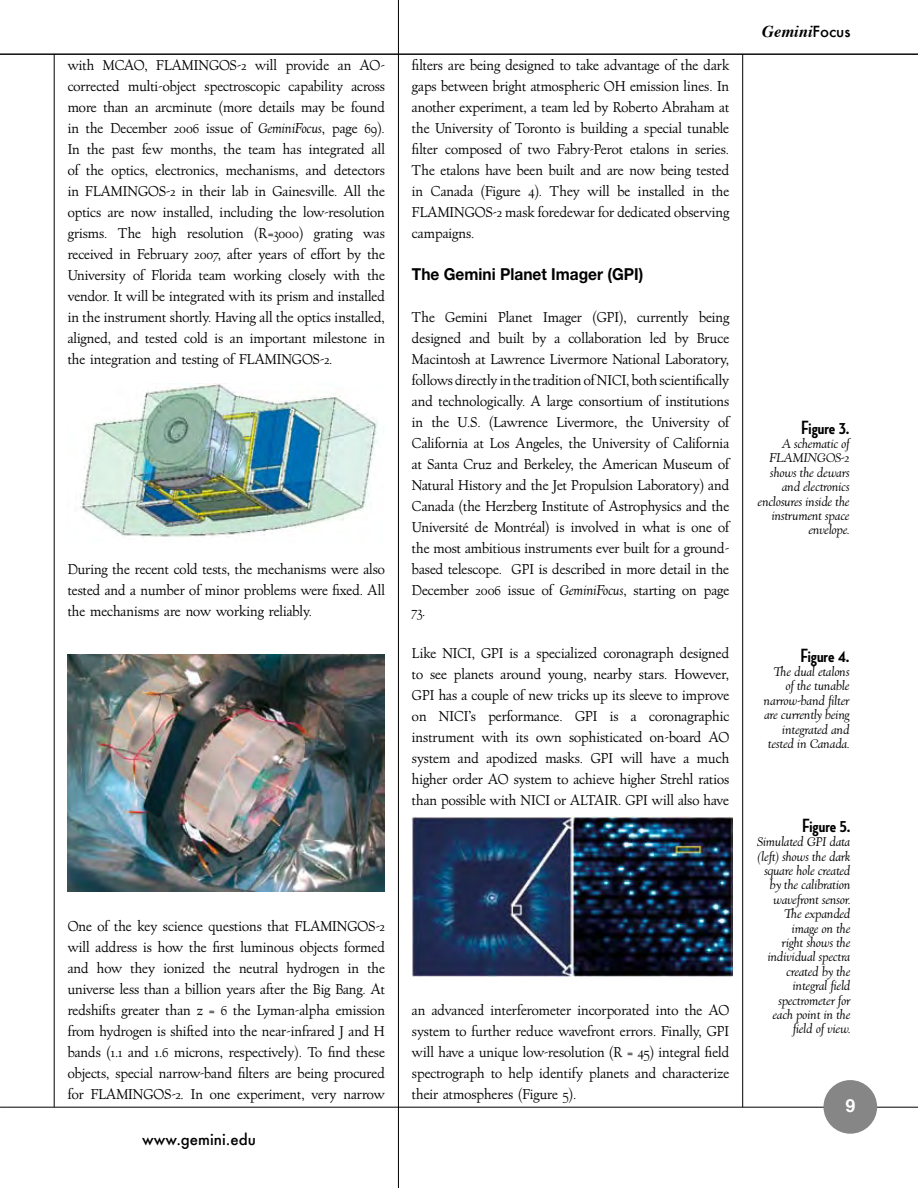
<style>
.page{position:relative;width:918px;height:1188px;background:#fff}
.page>*{position:absolute;margin:0;border:0;box-sizing:border-box;transform-origin:0 0}
.t1{font:700 19.5px "Neutraface Condensed";color:#000}
.t2{font:700 18px "Helvetica";color:#fff}
.t3{font:700 16.5px "Helvetica Neue";color:#000;scale:.94 1}
.t4{font:italic 700 16.5px "Times";color:#000}
.t5{font:500 15px "Futura";color:#000}
.t6{font:13.5px/21px "Village";color:#000;text-align:justify;scale:.94 1}
.t7{font:italic 12px/14.4px "Village";color:#000;text-align:right}
.s1{font-style:italic}
.s2{font-family:"Futura";font-weight:500;font-style:normal;font-size:15px}
</style>
<div class="page">
<hr style="left:0;top:1107px;width:918px;height:1px;background:#000">
<hr style="left:54px;top:54px;width:1px;height:1053px;background:#000">
<hr style="left:742px;top:54px;width:1px;height:1053px;background:#000">
<div style="left:824px;top:1080px;width:53px;height:54px;background:#868687;border-radius:50%"></div>
<hr style="left:398px;top:0;width:1px;height:1188px;background:#000">
<hr style="left:0;top:54px;width:918px;height:1px;background:#000">
<img style="left:80px;top:383px;width:305px;height:155px">
<img style="left:68px;top:654px;width:317px;height:237px">
<img style="left:412px;top:816px;width:320px;height:160px">
<p class="t6" style="left:68px;top:55px;width:339px">with MCAO, FLAMINGOS-2 will provide an AO&shy;corrected multi-object spectroscopic capability across more than an arcminute (more details may be found in the December 2006 issue of <span class="s1">GeminiFocus</span>, page 69).<br>In the past few months, the team has integrated all of the optics, electronics, mechanisms, and detectors in FLAMINGOS-2 in their lab in Gainesville. All the optics are now installed, including the low-resolution grisms. The high resolution (R=3000) grating was received in February 2007, after years of effort by the University of Florida team working closely with the vendor. It will be integrated with its prism and installed in the instrument shortly. Having all the optics installed, aligned, and tested cold is an important milestone in the integration and testing of FLAMINGOS-2.</p>
<p class="t6" style="left:68px;top:559px;width:339px">During the recent cold tests, the mechanisms were also tested and a number of minor problems were fixed. All the mechanisms are now working reliably.</p>
<p class="t6" style="left:68px;top:916px;width:339px">One of the key science questions that FLAMINGOS-2 will address is how the first luminous objects formed and how they ionized the neutral hydrogen in the universe less than a billion years after the Big Bang. At redshifts greater than z = 6 the Lyman-alpha emission from hydrogen is shifted into the near-infrared J and H bands (1.1 and 1.6 microns, respectively). To find these objects, special narrow-band filters are being procured for FLAMINGOS-2. In one experiment, very narrow</p>
<p class="t5" style="left:142px;top:1129px;width:115px">www.gemini.edu</p>
<p class="t6" style="left:412px;top:55px;width:339px">filters are being designed to take advantage of the dark gaps between bright atmospheric OH emission lines. In another experiment, a team led by Roberto Abraham at the University of Toronto is building a special tunable filter composed of two Fabry-Perot etalons in series.<br>The etalons have been built and are now being tested in Canada (Figure 4). They will be installed in the FLAMINGOS-2 mask foredewar for dedicated observing campaigns.</p>
<p class="t3" style="left:412px;top:264px;width:248px">The Gemini Planet Imager (GPI)</p>
<p class="t6" style="left:412px;top:307px;width:339px">The Gemini Planet Imager (GPI), currently being designed and built by a collaboration led by Bruce Macintosh at Lawrence Livermore National Laboratory, follows directly in the tradition of NICI, both scientifically and technologically. A large consortium of institutions in the U.S. (Lawrence Livermore, the University of California at Los Angeles, the University of California at Santa Cruz and Berkeley, the American Museum of Natural History and the Jet Propulsion Laboratory) and Canada (the Herzberg Institute of Astrophysics and the Université de Montréal) is involved in what is one of the most ambitious instruments ever built for a ground&shy;based telescope. GPI is described in more detail in the December 2006 issue of <span class="s1">GeminiFocus</span>, starting on page 73.</p>
<p class="t6" style="left:412px;top:643px;width:339px">Like NICI, GPI is a specialized coronagraph designed to see planets around young, nearby stars. However, GPI has a couple of new tricks up its sleeve to improve on NICI’s performance. GPI is a coronagraphic instrument with its own sophisticated on-board AO system and apodized masks. GPI will have a much higher order AO system to achieve higher Strehl ratios than possible with NICI or ALTAIR. GPI will also have</p>
<p class="t6" style="left:412px;top:1000px;width:339px">an advanced interferometer incorporated into the AO system to further reduce wavefront errors. Finally, GPI will have a unique low-resolution (R = 45) integral field spectrograph to help identify planets and characterize their atmospheres (Figure 5).</p>
<p class="t4" style="left:762px;top:16px;width:90px">Gemini<span class="s2">Focus</span></p>
<h1 class="t1" style="left:801px;top:416px;width:50px">Figure 3.</h1>
<p class="t7" style="left:758px;top:437px;width:93px">A schematic of<br>FLAMINGOS-2 shows the dewars and electronics enclosures inside the instrument space envelope.</p>
<h1 class="t1" style="left:800px;top:644px;width:51px">Figure 4.</h1>
<p class="t7" style="left:764px;top:665px;width:87px">The dual etalons of the tunable narrow-band filter are currently being integrated and tested in Canada.</p>
<h1 class="t1" style="left:802px;top:814px;width:50px">Figure 5.</h1>
<p class="t7" style="left:757px;top:835px;width:95px">Simulated GPI data (left) shows the dark square hole created by the calibration wavefront sensor.<br>The expanded image on the<br>right shows the individual spectra created by the integral field spectrometer for each point in the field of view.</p>
<h2 class="t2" style="left:845px;top:1089px;width:12px">9</h2>
</div>
